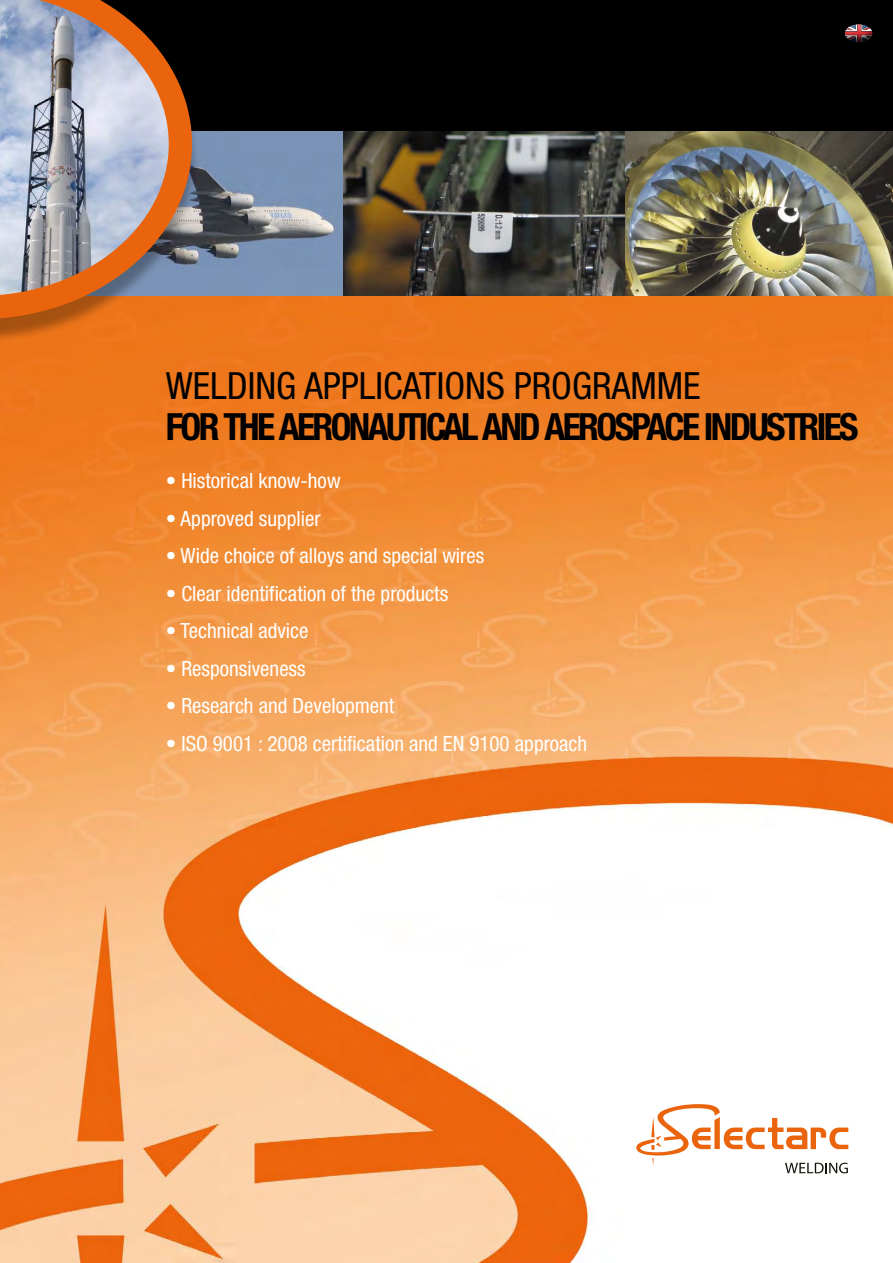
<style>
.page{position:relative;width:893px;height:1263px;background:#fff}
.page>*{position:absolute;margin:0;border:0;box-sizing:border-box;transform-origin:0 0}
.t1{font:700 condensed 37.5px "Helvetica Neue";letter-spacing:-.07em;color:#000}
.t2{font:condensed 37.5px "Helvetica Neue";color:#000}
.t3{font:condensed 21px "Helvetica Neue";color:#fff}
</style>
<div class="page">
<img style="left:0;top:296px;width:893px;height:967px">
<div style="left:0;top:0;width:893px;height:144px;background:#000"></div>
<img style="left:343px;top:131px;width:283px;height:165px">
<img style="left:626px;top:131px;width:267px;height:165px">
<img style="left:204px;top:131px;width:139px;height:165px">
<div style="left:0;top:0;width:200px;height:344px;background:#000;opacity:.3"></div>
<svg style="left:0;top:0;width:204px;height:331px;background:#a68e85"></svg>
<svg style="left:636px;top:1104px;width:212px;height:69px"></svg>
<div style="left:842px;top:23px;width:32px;height:12px;background:#fff;opacity:.38"></div>
<div style="left:842px;top:28px;width:32px;height:17px;background:#000;opacity:.75"></div>
<h1 class="t2" style="left:166px;top:364px;width:536px">WELDING APPLICATIONS PROGRAMME</h1>
<h1 class="t1" style="left:166px;top:404px;width:555px">FOR THE AERONAUTICAL AND AEROSPACE INDUSTRIES</h1>
<p class="t3" style="left:166px;top:469px;width:176px">• Historical know-how</p>
<p class="t3" style="left:166px;top:506px;width:156px">• Approved supplier</p>
<p class="t3" style="left:166px;top:544px;width:320px">• Wide choice of alloys and special wires</p>
<p class="t3" style="left:166px;top:581px;width:284px">• Clear identification of the products</p>
<p class="t3" style="left:166px;top:619px;width:144px">• Technical advice</p>
<p class="t3" style="left:166px;top:656px;width:141px">• Responsiveness</p>
<p class="t3" style="left:166px;top:694px;width:230px">• Research and Development</p>
<p class="t3" style="left:166px;top:731px;width:423px">• ISO 9001 : 2008 certification and EN 9100 approach</p>
</div>
